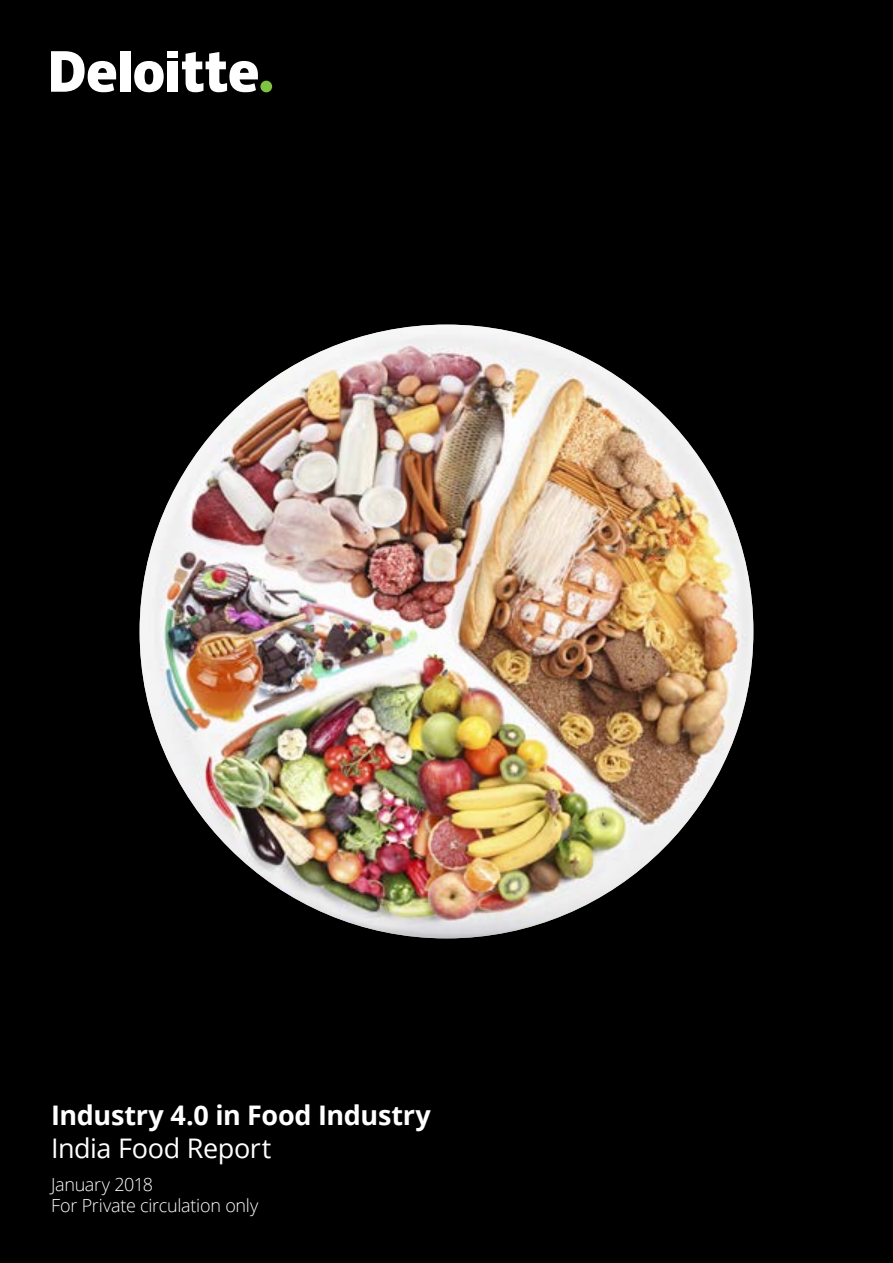
<style>
.page{position:relative;width:893px;height:1263px;background:#000}
.page>*{position:absolute;margin:0;border:0;box-sizing:border-box;transform-origin:0 0}
.t1{font:700 27px "Open Sans";letter-spacing:-.015em;color:#fff}
.t2{font:27px "Open Sans";letter-spacing:-.015em;color:#fff}
.t3{font:300 18px/21px "Open Sans";letter-spacing:-.015em;color:#fff}
</style>
<div class="page">
<div style="left:260px;top:81px;width:12px;height:11px;background:#80c342;border-radius:50%"></div>
<div style="left:120px;top:51px;width:10px;height:41px;background:#fff"></div>
<svg style="left:134px;top:61px;width:30px;height:31px"></svg>
<div style="left:168px;top:61px;width:10px;height:31px;background:#fff"></div>
<div style="left:168px;top:51px;width:10px;height:7px;background:#fff"></div>
<svg style="left:182px;top:52px;width:76px;height:40px"></svg>
<svg style="left:51px;top:51px;width:65px;height:41px"></svg>
<img style="left:140px;top:325px;width:613px;height:613px;border-radius:307px">
<h1 class="t1" style="left:51px;top:1096px;width:381px">Industry 4.0 in Food Industry</h1>
<h1 class="t2" style="left:51px;top:1130px;width:222px">India Food Report</h1>
<p class="t3" style="left:51px;top:1173px;width:209px">January 2018<br>For Private circulation only</p>
</div>
